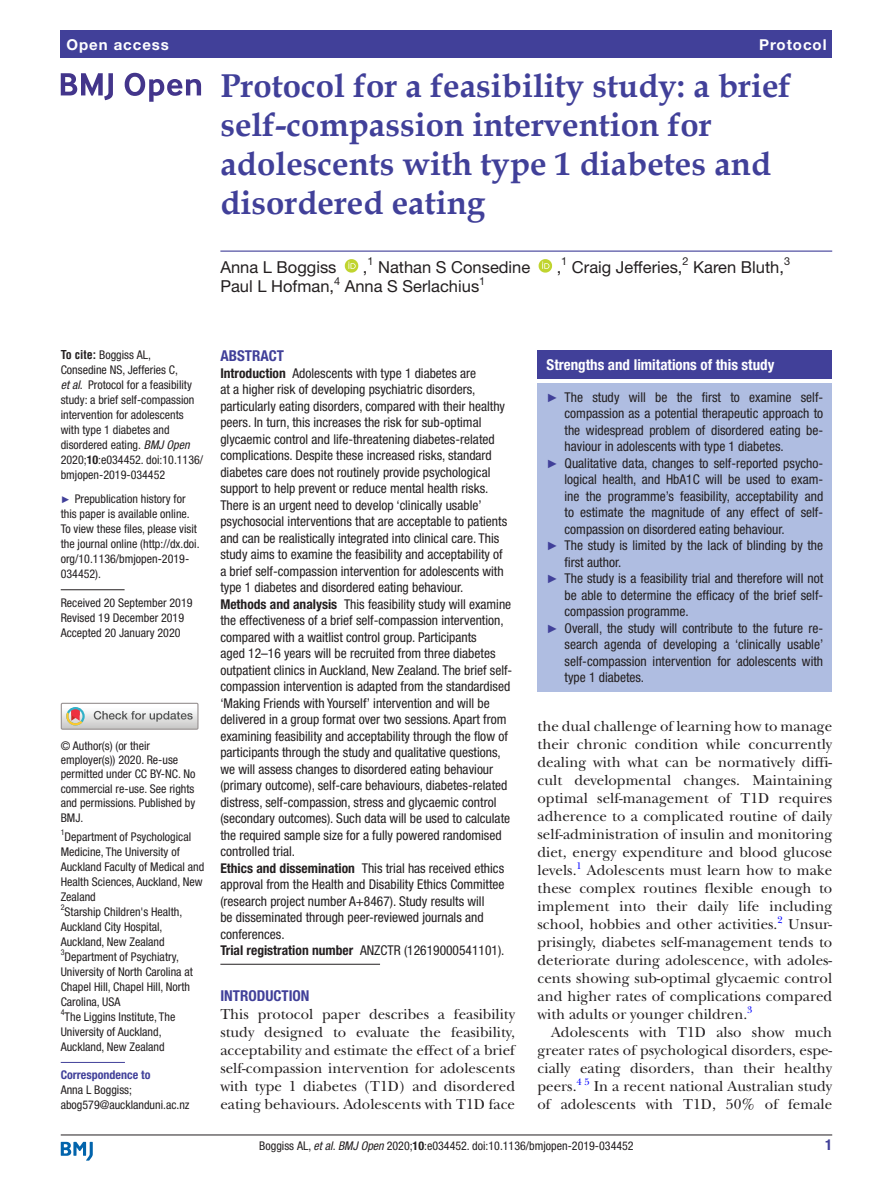
<style>
.page{position:relative;width:893px;height:1191px;background:#fff}
.page>*{position:absolute;margin:0;border:0;box-sizing:border-box;transform-origin:0 0}
.t1{font:700 33px/39px "Book Antiqua";color:#414099}
.t2{font:16.5px "Helvetica Neue LT Std";color:#231f20}
.t3{font:15px/18px "New Baskerville";color:#231f20;text-align:justify}
.t4{font:700 condensed 15px "Helvetica Neue LT Std";color:#fff}
.t5{font:700 condensed 15px "Helvetica Neue LT Std";color:#414099}
.t6{font:700 15px "Helvetica Neue LT Std";letter-spacing:.065em;color:#fff}
.t7{font:condensed 13.5px/16.5px "Helvetica Neue LT Std";color:#231f20}
.t8{font:condensed 12px/15px "Helvetica Neue LT Std";color:#231f20}
.t9{font:700 condensed 12px "Helvetica Neue LT Std";color:#414099}
.t10{font:10.95px "Helvetica Neue LT Std";color:#231f20}
.t11{font:9.9px "New Baskerville";color:#00f}
.t12{font:condensed 7.95px "Helvetica Neue LT Std";color:#231f20}
.s1{font-family:"Helvetica LT Std";font-weight:700}
.s2{font-style:italic}
.s3{font-weight:700}
.s4{font-family:"Arial";font-stretch:normal;font-size:9.75px;color:#414099}
.s5{font-family:"Arial";font-stretch:normal;font-size:12px;color:#414099}
</style>
<div class="page">
<hr style="left:61px;top:1134px;width:771px;height:1px;background:#231f20">
<svg style="left:61px;top:1141px;width:32px;height:19px"></svg>
<div style="left:61px;top:31px;width:771px;height:27px;background:#414099"></div>
<hr style="left:220px;top:250px;width:612px;height:2px;background:#414099">
<svg style="left:345px;top:259px;width:13px;height:14px"></svg>
<svg style="left:539px;top:259px;width:13px;height:14px"></svg>
<hr style="left:61px;top:589px;width:64px;height:1px;background:#231f20">
<hr style="left:61px;top:1062px;width:64px;height:1px;background:#414099">
<svg style="left:61px;top:73px;width:52px;height:27px"></svg>
<svg style="left:125px;top:73px;width:76px;height:29px"></svg>
<div style="left:61px;top:702px;width:138px;height:27px;border:1px solid #969090"></div>
<svg style="left:61px;top:703px;width:137px;height:26px"></svg>
<div style="left:538px;top:350px;width:294px;height:29px;background:#414099"></div>
<div style="left:538px;top:383px;width:294px;height:308px;background:#afbde1"></div>
<hr style="left:220px;top:964px;width:160px;height:1px;background:#231f20">
<p class="t6" style="left:66px;top:35px;width:104px">Open access</p>
<p class="t6" style="left:759px;top:35px;width:69px">Protocol</p>
<h1 class="t1" style="left:220px;top:66px;width:573px">Protocol for a feasibility study: a brief self-compassion intervention for adolescents with type 1 diabetes and disordered eating</h1>
<p class="t2" style="left:220px;top:257px;width:118px">Anna L Boggiss</p>
<p class="t2" style="left:363px;top:257px;width:6px">,</p>
<p class="t10" style="left:367px;top:255px;width:8px">1</p>
<p class="t2" style="left:378px;top:257px;width:154px">Nathan S Consedine</p>
<p class="t10" style="left:561px;top:255px;width:8px">1</p>
<p class="t2" style="left:572px;top:257px;width:112px">Craig Jefferies,</p>
<p class="t10" style="left:682px;top:255px;width:8px">2</p>
<p class="t2" style="left:693px;top:257px;width:92px">Karen Bluth,</p>
<p class="t10" style="left:784px;top:255px;width:8px">3</p>
<p class="t2" style="left:557px;top:257px;width:6px">,</p>
<p class="t2" style="left:220px;top:276px;width:115px">Paul L Hofman,</p>
<p class="t10" style="left:334px;top:274px;width:8px">4</p>
<p class="t2" style="left:345px;top:276px;width:136px">Anna S Serlachius</p>
<p class="t10" style="left:479px;top:274px;width:8px">1</p>
<p class="t8" style="left:61px;top:347px;width:144px"><span class="s1">To cite:</span> Boggiss AL,<br>Consedine NS, Jefferies C,<br><span class="s2">et al</span>. Protocol for a feasibility study: a brief self-compassion intervention for adolescents with type 1 diabetes and disordered eating. <span class="s2">BMJ Open<br></span>2020;<span class="s3">10</span>:e034452. doi:10.1136/ bmjopen-2019-034452</p>
<p class="t8" style="left:61px;top:491px;width:140px"><span class="s4">►</span> Prepublication history for this paper is available online.<br>To view these files, please visit the journal online (http://dx.doi. org/10.1136/bmjopen-2019-<br>034452).</p>
<p class="t8" style="left:61px;top:595px;width:133px">Received 20 September 2019<br>Revised 19 December 2019<br>Accepted 20 January 2020</p>
<p class="t8" style="left:61px;top:738px;width:136px;line-height:14.4px">© Author(s) (or their employer(s)) 2020. Re-use permitted under CC BY-NC. No commercial re-use. See rights and permissions. Published by<br>BMJ.</p>
<p class="t12" style="left:61px;top:828px;width:5px">1</p>
<p class="t8" style="left:61px;top:829px;width:145px;text-indent:4px">Department of Psychological<br>Medicine, The University of<br>Auckland Faculty of Medical and<br>Health Sciences, Auckland, New<br>Zealand</p>
<p class="t12" style="left:61px;top:903px;width:5px">2</p>
<p class="t8" style="left:61px;top:904px;width:123px;text-indent:4px">Starship Children's Health,<br>Auckland City Hospital,<br>Auckland, New Zealand</p>
<p class="t12" style="left:61px;top:948px;width:5px">3</p>
<p class="t8" style="left:61px;top:949px;width:134px;text-indent:4px">Department of Psychiatry,<br>University of North Carolina at<br>Chapel Hill, Chapel Hill, North<br>Carolina, USA<br><sup>4</sup>The Liggins Institute, The<br>University of Auckland,<br>Auckland, New Zealand</p>
<p class="t9" style="left:61px;top:1067px;width:91px">Correspondence to</p>
<p class="t8" style="left:61px;top:1082px;width:130px">Anna L Boggiss; abog579@aucklanduni.ac.nz</p>
<p class="t5" style="left:220px;top:347px;width:65px">Abstract</p>
<p class="t7" style="left:220px;top:364px;width:293px"><span class="s3">Introduction</span> Adolescents with type 1 diabetes are<br>at a higher risk of developing psychiatric disorders, particularly eating disorders, compared with their healthy peers. In turn, this increases the risk for sub-optimal glycaemic control and life-threatening diabetes-related complications. Despite these increased risks, standard diabetes care does not routinely provide psychological support to help prevent or reduce mental health risks.<br>There is an urgent need to develop ‘clinically usable’ psychosocial interventions that are acceptable to patients and can be realistically integrated into clinical care. This study aims to examine the feasibility and acceptability of<br>a brief self-compassion intervention for adolescents with type 1 diabetes and disordered eating behaviour.<br><span class="s3">Methods and analysis</span> This feasibility study will examine the effectiveness of a brief self-compassion intervention, compared with a waitlist control group. Participants<br>aged 12–16 years will be recruited from three diabetes outpatient clinics in Auckland, New Zealand. The brief self&shy;compassion intervention is adapted from the standardised ‘Making Friends with Yourself’ intervention and will be delivered in a group format over two sessions. Apart from examining feasibility and acceptability through the flow of participants through the study and qualitative questions, we will assess changes to disordered eating behaviour (primary outcome), self-care behaviours, diabetes-related distress, self-compassion, stress and glycaemic control (secondary outcomes). Such data will be used to calculate the required sample size for a fully powered randomised controlled trial.<br><span class="s3">Ethics and dissemination</span> This trial has received ethics approval from the Health and Disability Ethics Committee (research project number A+8467). Study results will<br>be disseminated through peer-reviewed journals and conferences.<br><span class="s3">Trial registration number</span> ANZCTR (12619000541101).</p>
<p class="t5" style="left:220px;top:987px;width:91px">Introduction</p>
<p class="t3" style="left:220px;top:1005px;width:296px">This protocol paper describes a feasibility study designed to evaluate the feasibility, acceptability and estimate the effect of a brief self-compassion intervention for adolescents with type 1 diabetes (T1D) and disordered eating behaviours. Adolescents with T1D face</p>
<p class="t4" style="left:547px;top:356px;width:229px">Strengths and limitations of this study</p>
<p class="t7" style="left:547px;top:389px;width:278px"><span class="s5">►</span> The study will be the first to examine self-</p>
<p class="t7" style="left:565px;top:405px;width:260px">compassion as a potential therapeutic approach to</p>
<p class="t7" style="left:565px;top:422px;width:260px">the widespread problem of disordered eating be-</p>
<p class="t7" style="left:565px;top:438px;width:221px">haviour in adolescents with type 1 diabetes.</p>
<p class="t7" style="left:547px;top:455px;width:278px"><span class="s5">►</span> Qualitative data, changes to self-reported psycho-</p>
<p class="t7" style="left:565px;top:471px;width:260px">logical health, and HbA1C will be used to exam-</p>
<p class="t7" style="left:565px;top:488px;width:260px">ine the programme’s feasibility, acceptability and</p>
<p class="t7" style="left:565px;top:504px;width:260px">to estimate the magnitude of any effect of self-</p>
<p class="t7" style="left:565px;top:521px;width:222px">compassion on disordered eating behaviour.</p>
<p class="t7" style="left:547px;top:537px;width:278px"><span class="s5">►</span> The study is limited by the lack of blinding by the</p>
<p class="t7" style="left:565px;top:554px;width:58px">first author.</p>
<p class="t7" style="left:547px;top:570px;width:278px"><span class="s5">►</span> The study is a feasibility trial and therefore will not</p>
<p class="t7" style="left:565px;top:587px;width:260px">be able to determine the efficacy of the brief self-</p>
<p class="t7" style="left:565px;top:603px;width:126px">compassion programme.</p>
<p class="t7" style="left:547px;top:620px;width:278px"><span class="s5">►</span> Overall, the study will contribute to the future re-</p>
<p class="t7" style="left:565px;top:636px;width:260px">search agenda of developing a ‘clinically usable’</p>
<p class="t7" style="left:565px;top:653px;width:260px">self-compassion intervention for adolescents with</p>
<p class="t7" style="left:565px;top:669px;width:81px">type 1 diabetes.</p>
<p class="t3" style="left:538px;top:717px;width:296px">the dual challenge of learning how to manage their chronic condition while concurrently dealing with what can be normatively diffi&shy;cult developmental changes. Maintaining optimal self-management of T1D requires adherence to a complicated routine of daily self-administration of insulin and monitoring diet, energy expenditure and blood glucose levels.<sup>1</sup> Adolescents must learn how to make these complex routines flexible enough to implement into their daily life including school, hobbies and other activities.</p>
<p class="t11" style="left:777px;top:913px;width:7px">2</p>
<p class="t3" style="left:538px;top:915px;width:296px;text-indent:251px">Unsur&shy;prisingly, diabetes self-management tends to deteriorate during adolescence, with adoles&shy;cents showing sub-optimal glycaemic control and higher rates of complications compared with adults or younger children.<sup>3</sup></p>
<p class="t3" style="left:538px;top:1023px;width:296px;text-indent:14px">Adolescents with T1D also show much greater rates of psychological disorders, espe&shy;cially eating disorders, than their healthy peers.</p>
<p class="t11" style="left:577px;top:1075px;width:15px">4 5</p>
<p class="t3" style="left:538px;top:1077px;width:296px;text-align:right">In a recent national Australian study<br>of adolescents with T1D, 50% of female</p>
<p class="t8" style="left:259px;top:1137px;width:376px">Boggiss AL, <span class="s2">et al</span>. <span class="s2">BMJ Open</span> 2020;<span class="s3">10</span>:e034452. doi:10.1136/bmjopen-2019-034452</p>
<p class="t5" style="left:825px;top:1135px;width:9px">1</p>
</div>
